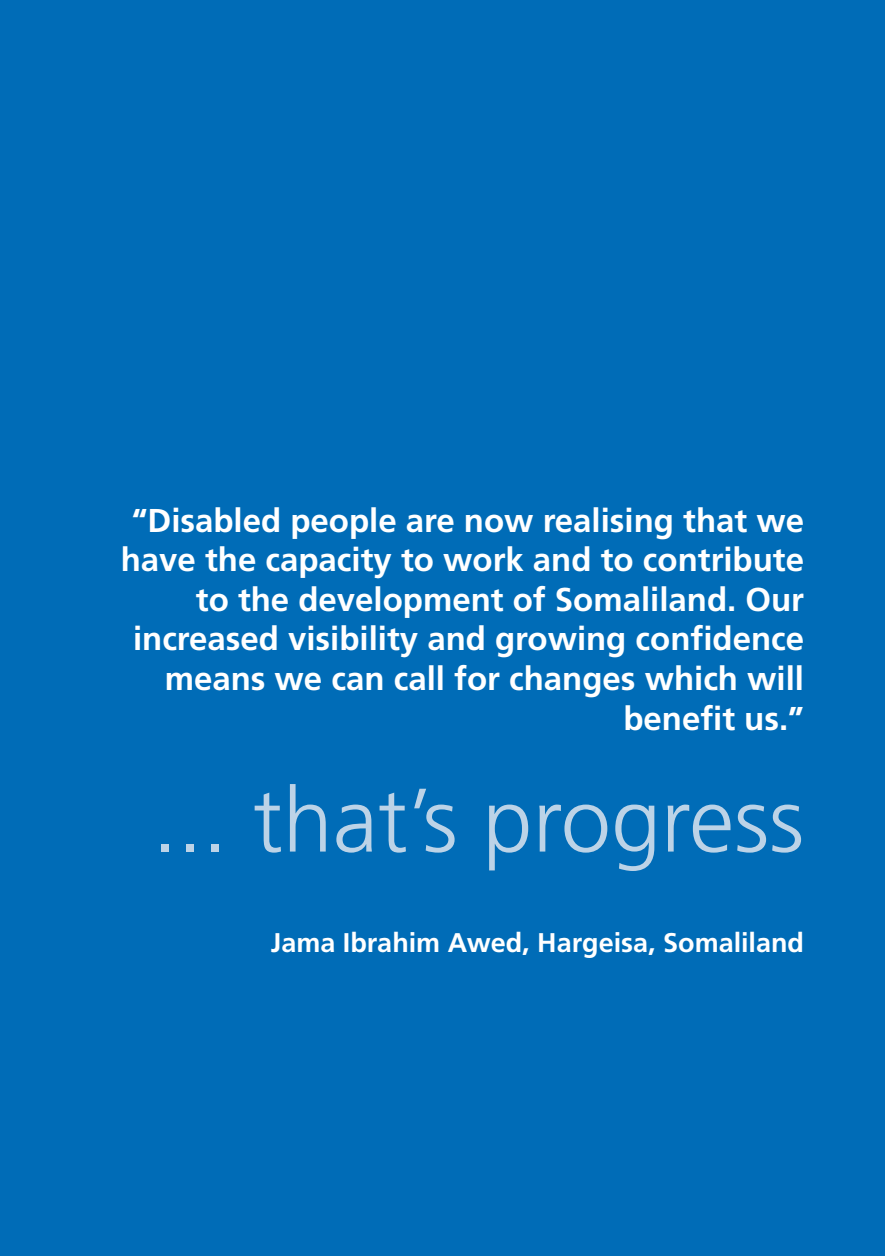
<style>
.page{position:relative;width:885px;height:1256px;background:#fff}
.page>*{position:absolute;margin:0;border:0;box-sizing:border-box;transform-origin:0 0}
.t1{font:300 90px "Frutiger";color:#bcd3e7}
.t2{font:700 33px/39.6px "Frutiger";color:#fff;text-align:right}
.t3{font:700 27px "Frutiger";color:#fff}
</style>
<div class="page">
<div style="left:0;top:0;width:884px;height:1256px;background:#006cb7"></div>
<p class="t2" style="left:121px;top:503px;width:684px">“Disabled people are now realising that we have the capacity to work and to contribute to the development of Somaliland. Our increased visibility and growing confidence means we can call for changes which will benefit us.”</p>
<h1 class="t1" style="left:153px;top:784px;width:652px">... that’s progress</h1>
<p class="t3" style="left:271px;top:931px;width:534px">Jama Ibrahim Awed, Hargeisa, Somaliland</p>
</div>
